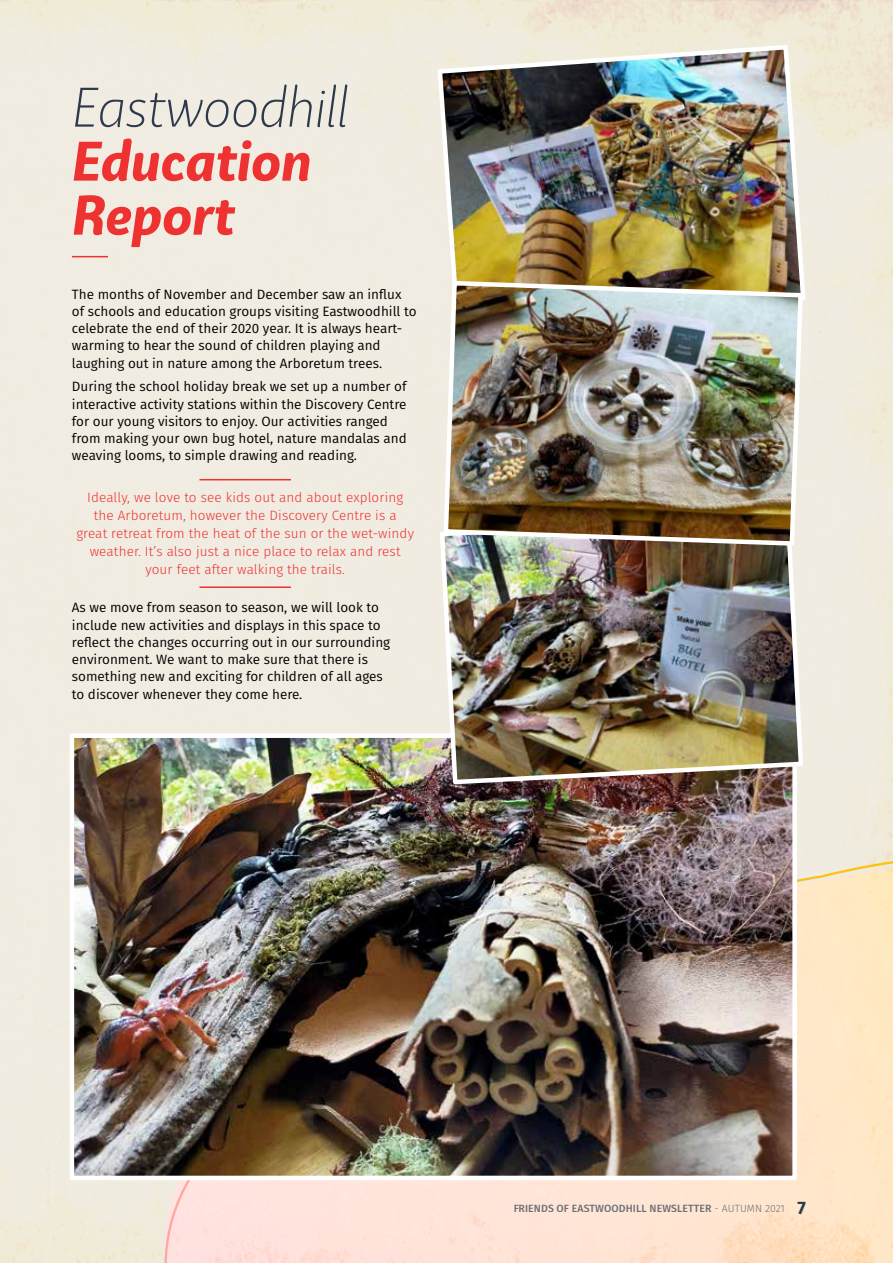
<style>
.page{position:relative;width:893px;height:1263px;background:#efebe1}
.page>*{position:absolute;margin:0;border:0;box-sizing:border-box;transform-origin:0 0}
.t1{font:italic 700 54px/54px "Bw Surco";color:#ee3131}
.t2{font:italic 300 54px "Bw Surco";color:#2d3a4b}
.t3{font:13.5px/17.2px "Fira Sans";color:#000}
.t4{font:300 13.5px/18px "Fira Sans";letter-spacing:.01em;color:#ee3131;text-align:center}
.t5{font:500 10.5px "Fira Sans";letter-spacing:.01em;color:#2d3a4b}
.s1{font-weight:300}
.s2{font-weight:700;font-size:18px}
</style>
<div class="page">
<svg style="left:146px;top:783px;width:747px;height:480px"></svg>
<hr style="left:72px;top:256px;width:36px;height:1px;background:#ee3131">
<hr style="left:199px;top:479px;width:92px;height:1px;background:#ee3131">
<hr style="left:199px;top:586px;width:92px;height:2px;background:#ee3131">
<img style="left:75px;top:738px;width:717px;height:437px">
<div style="left:70px;top:733px;width:727px;height:447px;border:4px solid #fff"></div>
<img style="left:437px;top:532px;width:369px;height:255px">
<img style="left:438px;top:42px;width:370px;height:257px">
<img style="left:441px;top:278px;width:364px;height:270px">
<h1 class="t2" style="left:72px;top:72px;width:278px">Eastwoodhill</h1>
<h1 class="t1" style="left:72px;top:132px;width:241px">Education<br>Report</h1>
<p class="t3" style="left:72px;top:285px;width:346px">The months of November and December saw an influx of schools and education groups visiting Eastwoodhill to celebrate the end of their 2020 year. It is always heart&shy;warming to hear the sound of children playing and laughing out in nature among the Arboretum trees.</p>
<p class="t3" style="left:72px;top:378px;width:336px">During the school holiday break we set up a number of interactive activity stations within the Discovery Centre for our young visitors to enjoy. Our activities ranged from making your own bug hotel, nature mandalas and weaving looms, to simple drawing and reading.</p>
<p class="t4" style="left:76px;top:488px;width:339px">Ideally, we love to see kids out and about exploring the Arboretum, however the Discovery Centre is a<br>great retreat from the heat of the sun or the wet-windy weather. It’s also just a nice place to relax and rest your feet after walking the trails.</p>
<p class="t3" style="left:72px;top:599px;width:320px">As we move from season to season, we will look to include new activities and displays in this space to reflect the changes occurring out in our surrounding environment. We want to make sure that there is something new and exciting for children of all ages to discover whenever they come here.</p>
<p class="t5" style="left:513px;top:1200px;width:294px">FRIENDS OF EASTWOODHILL NEWSLETTER <span class="s1">- AUTUMN 2021</span> <span class="s2">7</span></p>
</div>
